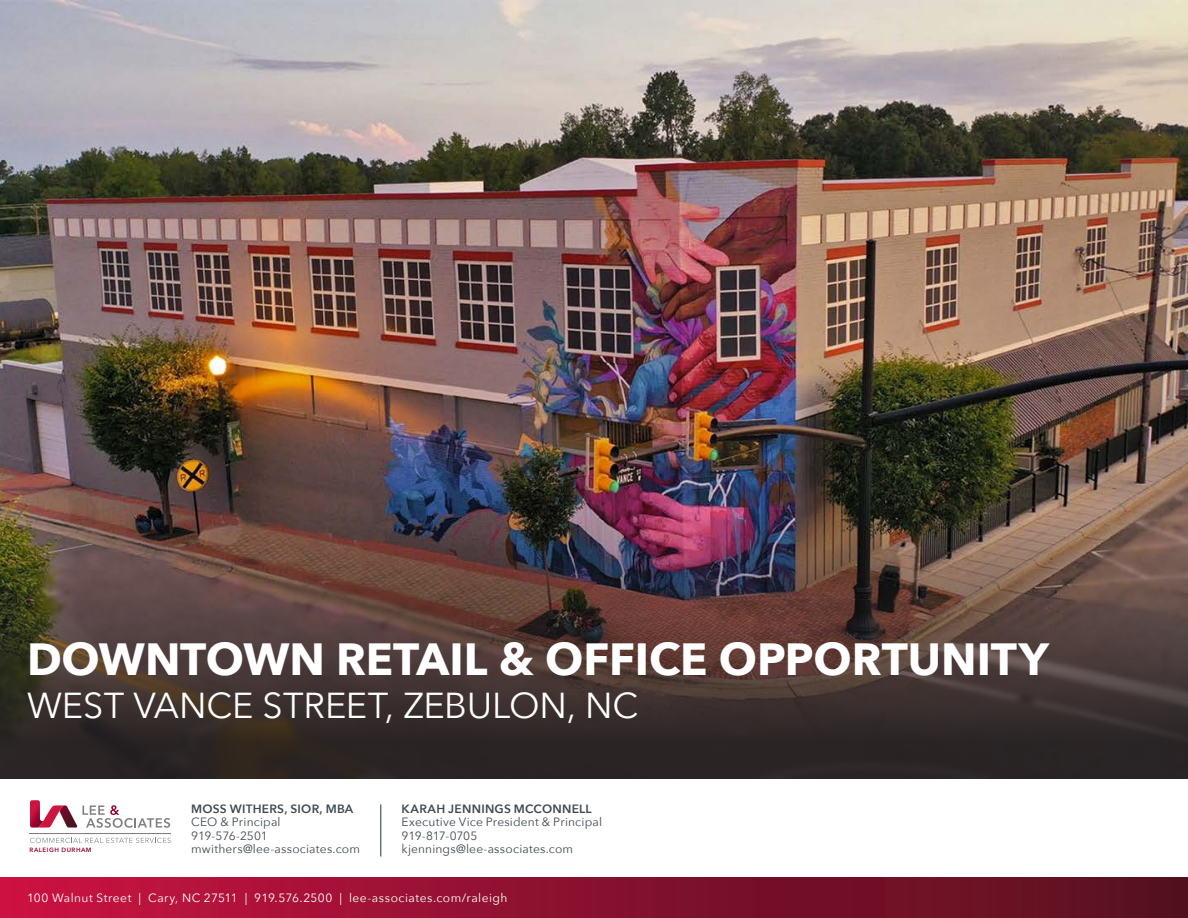
<style>
.page{position:relative;width:1188px;height:918px;background:#fff}
.page>*{position:absolute;margin:0;border:0;box-sizing:border-box;transform-origin:0 0}
.t1{font:700 45px "Avenir Next";letter-spacing:-.005em;color:#fff}
.t2{font:36px "Avenir Next";color:#fff}
.t3{font:12px/13.5px "Avenir Next";letter-spacing:.015em;color:#3f4a51}
.t4{font:12px "Avenir Next";letter-spacing:.035em;color:#fff}
.t5{font:600 12px "Avenir Next";letter-spacing:.02em;color:#3f4a51}
.t6{font:600 6.15px "Avenir Next";letter-spacing:.085em;color:#97002e}
.s1{font-weight:600}
</style>
<div class="page">
<img style="left:0;top:0;width:1188px;height:511px">
<hr style="left:380px;top:804px;width:1px;height:52px;background:#3f4a51">
<svg style="left:30px;top:800px;width:140px;height:28px"></svg>
<svg style="left:30px;top:838px;width:141px;height:5px"></svg>
<hr style="left:30px;top:833px;width:141px;height:1px;background:#7e8083">
<div style="left:0;top:878px;width:1188px;height:40px;background:linear-gradient(to right,#c71241,#51101d)"></div>
<img style="left:0;top:511px;width:1188px;height:268px">
<p class="t1" style="left:27px;top:631px;width:1024px">DOWNTOWN RETAIL &amp; OFFICE OPPORTUNITY</p>
<p class="t2" style="left:27px;top:684px;width:613px">WEST VANCE STREET, ZEBULON, NC</p>
<p class="t5" style="left:191px;top:802px;width:164px">MOSS WITHERS, SIOR, MBA</p>
<p class="t3" style="left:191px;top:816px;width:91px">CEO &amp; Principal<br>919-576-2501</p>
<p class="t3" style="left:402px;top:802px;width:202px"><span class="s1">KARAH JENNINGS MCCONNELL<br></span>Executive Vice President &amp; Principal<br>919-817-0705 kjennings@lee-associates.com</p>
<p class="t6" style="left:30px;top:846px;width:64px">RALEIGH DURHAM</p>
<p class="t3" style="left:191px;top:843px;width:170px">mwithers@lee-associates.com</p>
<p class="t4" style="left:27px;top:891px;width:482px">100 Walnut Street | Cary, NC 27511 | 919.576.2500 | lee-associates.com/raleigh</p>
</div>
